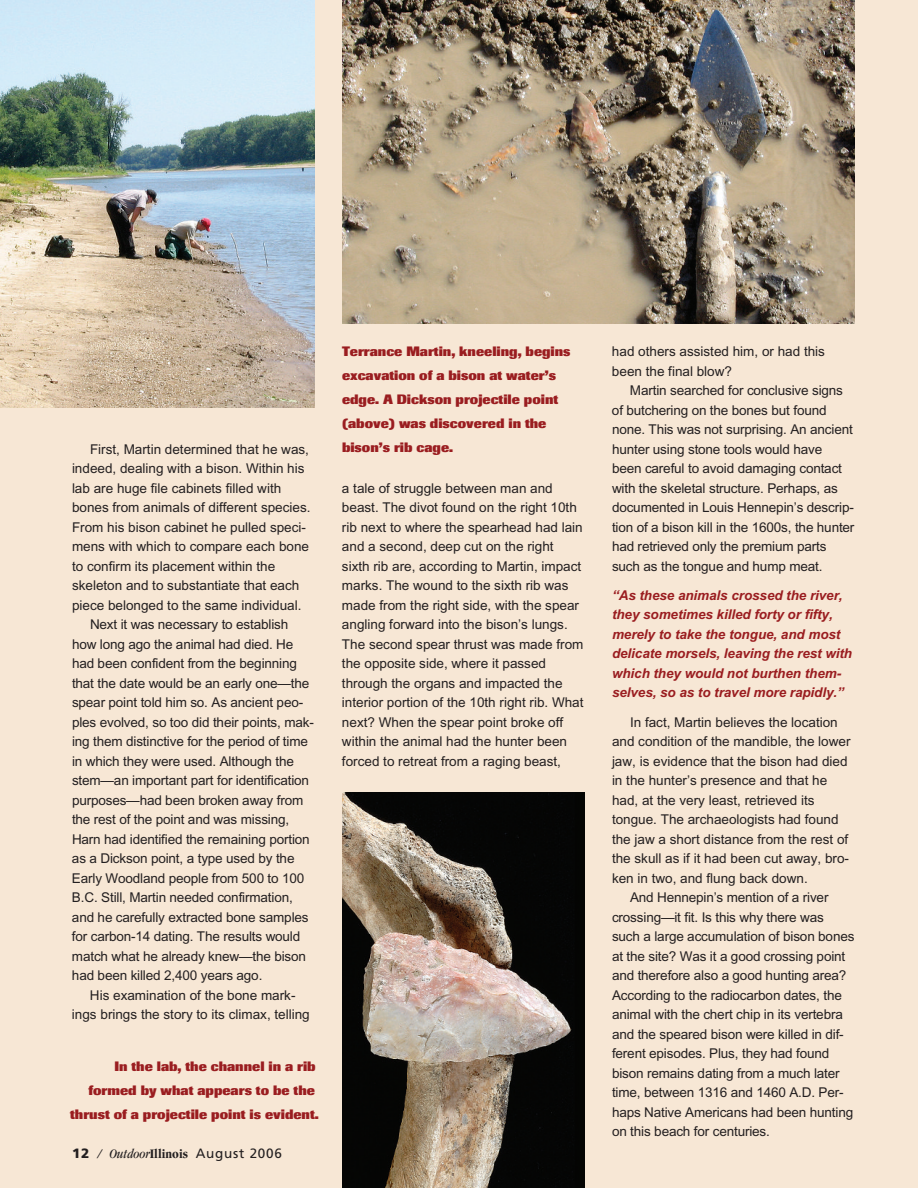
<style>
.page{position:relative;width:918px;height:1188px;background:#f7e7d5}
.page>*{position:absolute;margin:0;border:0;box-sizing:border-box;transform-origin:0 0}
.t1{font:13.5px/19.5px "Arial";letter-spacing:-.01em;color:#231f20}
.t2{font:800 13.5px/24px "Imago";color:#9a1d20}
.t3{font:italic 700 13.5px/19.5px "Arial";letter-spacing:-.005em;color:#9a1d20}
.t4{font:13.5px "Frutiger";letter-spacing:.055em;color:#231f20}
.s1{font-weight:900}
.s2{font-family:"Garamond";font-style:italic;font-stretch:condensed}
.s3{font-family:"Garamond";font-weight:700;font-stretch:condensed}
</style>
<div class="page">
<img style="left:342px;top:0;width:513px;height:324px">
<img style="left:342px;top:792px;width:243px;height:396px">
<img style="left:0;top:0;width:315px;height:408px">
<p class="t1" style="left:90px;top:440px;width:221px">First, Martin determined that he was,</p>
<p class="t1" style="left:72px;top:460px;width:234px">indeed, dealing with a bison. Within his</p>
<p class="t1" style="left:72px;top:479px;width:211px">lab are huge file cabinets filled with</p>
<p class="t1" style="left:72px;top:499px;width:240px">bones from animals of different species.</p>
<p class="t1" style="left:72px;top:518px;width:236px">From his bison cabinet he pulled speci-</p>
<p class="t1" style="left:72px;top:538px;width:239px">mens with which to compare each bone</p>
<p class="t1" style="left:72px;top:557px;width:205px">to confirm its placement within the</p>
<p class="t1" style="left:72px;top:577px;width:229px">skeleton and to substantiate that each</p>
<p class="t1" style="left:72px;top:596px;width:231px">piece belonged to the same individual.</p>
<p class="t1" style="left:90px;top:616px;width:200px">Next it was necessary to establish</p>
<p class="t1" style="left:72px;top:635px;width:223px">how long ago the animal had died. He</p>
<p class="t1" style="left:72px;top:655px;width:226px">had been confident from the beginning</p>
<p class="t1" style="left:72px;top:674px;width:239px">that the date would be an early one—the</p>
<p class="t1" style="left:72px;top:694px;width:233px">spear point told him so. As ancient peo-</p>
<p class="t1" style="left:72px;top:713px;width:243px">ples evolved, so too did their points, mak-</p>
<p class="t1" style="left:72px;top:733px;width:237px">ing them distinctive for the period of time</p>
<p class="t1" style="left:72px;top:752px;width:223px">in which they were used. Although the</p>
<p class="t1" style="left:72px;top:772px;width:239px">stem—an important part for identification</p>
<p class="t1" style="left:72px;top:791px;width:233px">purposes—had been broken away from</p>
<p class="t1" style="left:72px;top:811px;width:219px">the rest of the point and was missing,</p>
<p class="t1" style="left:72px;top:830px;width:239px">Harn had identified the remaining portion</p>
<p class="t1" style="left:72px;top:850px;width:224px">as a Dickson point, a type used by the</p>
<p class="t1" style="left:72px;top:869px;width:234px">Early Woodland people from 500 to 100</p>
<p class="t1" style="left:72px;top:889px;width:222px">B.C. Still, Martin needed confirmation,</p>
<p class="t1" style="left:72px;top:908px;width:238px">and he carefully extracted bone samples</p>
<p class="t1" style="left:72px;top:928px;width:230px">for carbon-14 dating. The results would</p>
<p class="t1" style="left:72px;top:947px;width:236px">match what he already knew—the bison</p>
<p class="t1" style="left:72px;top:967px;width:192px">had been killed 2,400 years ago.</p>
<p class="t1" style="left:90px;top:986px;width:207px">His examination of the bone mark-</p>
<p class="t1" style="left:72px;top:1006px;width:239px">ings brings the story to its climax, telling</p>
<p class="t2" style="left:70px;top:1055px;width:250px;text-align:right">In the lab, the channel in a rib formed by what appears to be the thrust of a projectile point is evident.</p>
<p class="t4" style="left:72px;top:1148px;width:211px"><span class="s1">12</span> <span class="s2">/ Outdoor</span><span class="s3">Illinois</span> August 2006</p>
<p class="t2" style="left:342px;top:341px;width:230px">Terrance Martin, kneeling, begins excavation of a bison at water’s edge. A Dickson projectile point (above) was discovered in the bison’s rib cage.</p>
<p class="t1" style="left:342px;top:479px;width:243px">a tale of struggle between man and beast. The divot found on the right 10th rib next to where the spearhead had lain and a second, deep cut on the right sixth rib are, according to Martin, impact marks. The wound to the sixth rib was made from the right side, with the spear angling forward into the bison’s lungs.<br>The second spear thrust was made from the opposite side, where it passed through the organs and impacted the interior portion of the 10th right rib. What next? When the spear point broke off within the animal had the hunter been forced to retreat from a raging beast,</p>
<p class="t1" style="left:612px;top:343px;width:215px">had others assisted him, or had this been the final blow?</p>
<p class="t1" style="left:612px;top:382px;width:244px;text-indent:18px">Martin searched for conclusive signs of butchering on the bones but found none. This was not surprising. An ancient hunter using stone tools would have been careful to avoid damaging contact with the skeletal structure. Perhaps, as documented in Louis Hennepin’s descrip&shy;tion of a bison kill in the 1600s, the hunter had retrieved only the premium parts such as the tongue and hump meat.</p>
<p class="t3" style="left:612px;top:587px;width:242px">“As these animals crossed the river, they sometimes killed forty or fifty, merely to take the tongue, and most delicate morsels, leaving the rest with which they would not burthen them&shy;selves, so as to travel more rapidly.”</p>
<p class="t1" style="left:630px;top:713px;width:209px">In fact, Martin believes the location</p>
<p class="t1" style="left:612px;top:733px;width:240px">and condition of the mandible, the lower</p>
<p class="t1" style="left:612px;top:752px;width:237px">jaw, is evidence that the bison had died</p>
<p class="t1" style="left:612px;top:772px;width:217px">in the hunter’s presence and that he</p>
<p class="t1" style="left:612px;top:791px;width:204px">had, at the very least, retrieved its</p>
<p class="t1" style="left:612px;top:811px;width:228px">tongue. The archaeologists had found</p>
<p class="t1" style="left:612px;top:830px;width:238px">the jaw a short distance from the rest of</p>
<p class="t1" style="left:612px;top:850px;width:239px">the skull as if it had been cut away, bro-</p>
<p class="t1" style="left:612px;top:869px;width:197px">ken in two, and flung back down.</p>
<p class="t1" style="left:630px;top:889px;width:200px">And Hennepin’s mention of a river</p>
<p class="t1" style="left:612px;top:908px;width:213px">crossing—it fit. Is this why there was</p>
<p class="t1" style="left:612px;top:928px;width:244px">such a large accumulation of bison bones</p>
<p class="t1" style="left:612px;top:947px;width:235px">at the site? Was it a good crossing point</p>
<p class="t1" style="left:612px;top:967px;width:236px">and therefore also a good hunting area?</p>
<p class="t1" style="left:612px;top:986px;width:231px">According to the radiocarbon dates, the</p>
<p class="t1" style="left:612px;top:1006px;width:232px">animal with the chert chip in its vertebra</p>
<p class="t1" style="left:612px;top:1025px;width:233px">and the speared bison were killed in dif-</p>
<p class="t1" style="left:612px;top:1045px;width:219px">ferent episodes. Plus, they had found</p>
<p class="t1" style="left:612px;top:1064px;width:229px">bison remains dating from a much later</p>
<p class="t1" style="left:612px;top:1084px;width:233px">time, between 1316 and 1460 A.D. Per-</p>
<p class="t1" style="left:612px;top:1103px;width:243px">haps Native Americans had been hunting</p>
<p class="t1" style="left:612px;top:1123px;width:160px">on this beach for centuries.</p>
</div>
